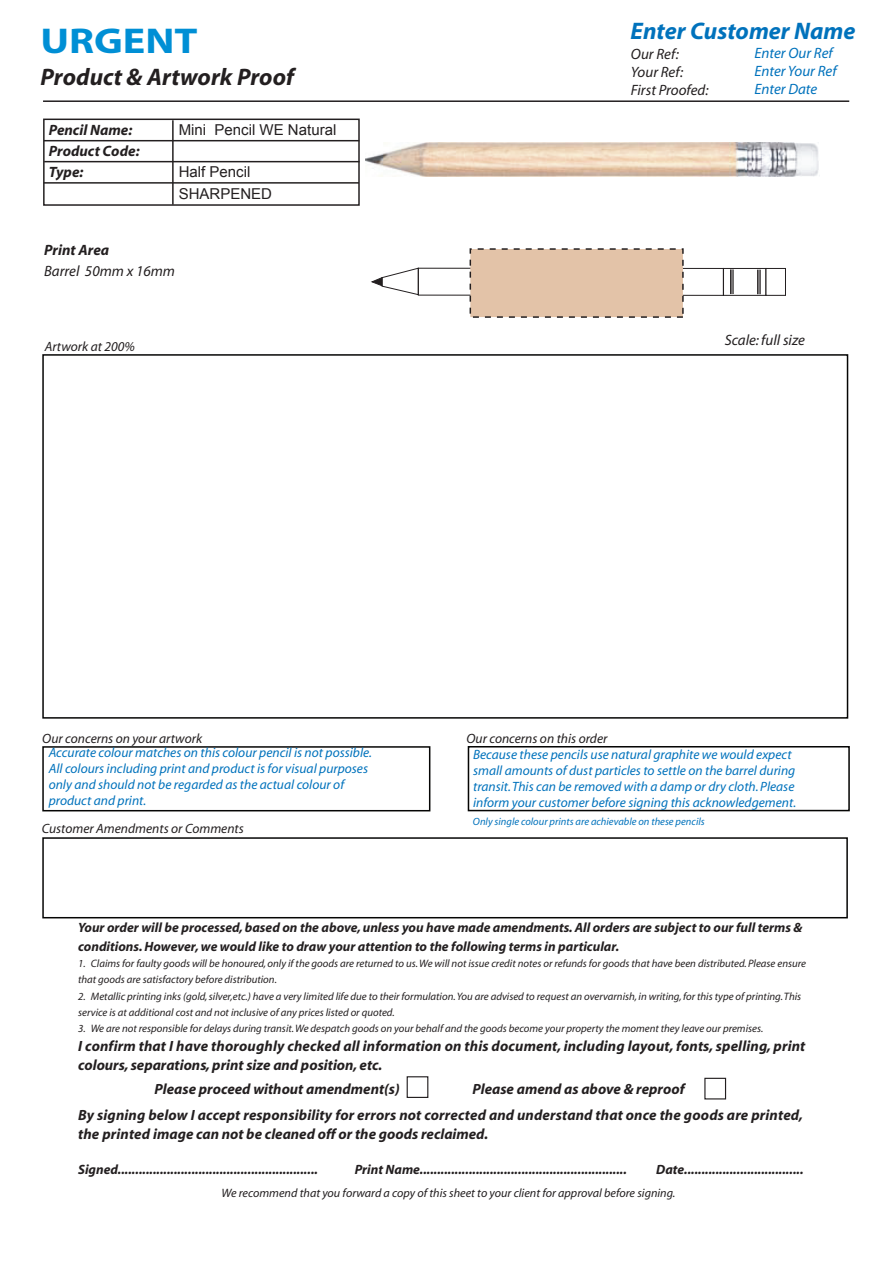
<style>
.page{position:relative;width:893px;height:1263px;background:#fff}
.page>*{position:absolute;margin:0;border:0;box-sizing:border-box;transform-origin:0 0}
.t1{font:700 36px "Myriad";color:#008fd5;scale:1.17 1}
.t2{font:italic 700 24px "Myriad";color:#231f20}
.t3{font:italic 700 24px "Myriad";color:#0072bc}
.t4{font:italic 15px/18px "Myriad";color:#231f20}
.t5{font:15px/21.3px "Arial";color:#231f20}
.t6{font:italic 700 15px/21.3px "Myriad";color:#231f20}
.t7{font:italic 15px/18px "Myriad";color:#0072bc}
.t8{font:italic 700 14.85px/18.9px "Myriad";letter-spacing:.01em;color:#231f20}
.t9{font:italic 13.5px/16.2px "Myriad";color:#0072bc}
.t10{font:italic 700 13.5px/18.9px "Myriad";color:#231f20}
.t11{font:italic 13.5px "Myriad";color:#231f20}
.t12{font:italic 12.15px "Myriad";color:#231f20}
.t13{font:italic 10.8px/16.2px "Myriad";color:#231f20}
.t14{font:italic 10.5px "Myriad";color:#0072bc}
</style>
<div class="page">
<hr style="left:43px;top:100px;width:806px;height:2px;background:#231f20">
<div style="left:43px;top:119px;width:317px;height:87px;border:1px solid #231f20"></div>
<hr style="left:172px;top:120px;width:2px;height:85px;background:#231f20">
<hr style="left:44px;top:140px;width:315px;height:1px;background:#231f20">
<hr style="left:44px;top:161px;width:316px;height:1px;background:#231f20">
<hr style="left:44px;top:182px;width:315px;height:2px;background:#231f20">
<svg style="left:42px;top:354px;width:807px;height:365px"></svg>
<div style="left:42px;top:746px;width:388px;height:65px;border:2px solid #050504"></div>
<div style="left:468px;top:746px;width:382px;height:65px;border:2px solid #050504"></div>
<div style="left:42px;top:837px;width:806px;height:81px;border:1px solid #050504"></div>
<div style="left:407px;top:1076px;width:21px;height:22px;background:#fff;border:1px solid #231f20"></div>
<div style="left:704px;top:1078px;width:22px;height:21px;background:#fff;border:1px solid #231f20"></div>
<div style="left:418px;top:268px;width:306px;height:28px;border:1px solid #231f20"></div>
<svg style="left:730px;top:270px;width:4px;height:24px"></svg>
<svg style="left:757px;top:270px;width:4px;height:24px"></svg>
<svg style="left:371px;top:267px;width:48px;height:28px"></svg>
<div style="left:723px;top:268px;width:43px;height:28px;border:1px solid #231f20"></div>
<div style="left:766px;top:268px;width:20px;height:28px;background:#fff;border:1px solid #231f20"></div>
<img style="left:365px;top:143px;width:454px;height:34px">
<div style="left:470px;top:248px;width:214px;height:70px;background:#e3c3a8;border:2px dashed #231f20"></div>
<h1 class="t1" style="left:41px;top:22px;width:136px">URGENT</h1>
<h2 class="t2" style="left:41px;top:65px;width:255px">Product &amp; Artwork Proof</h2>
<h3 class="t6" style="left:49px;top:120px;width:92px">Pencil Name:<br>Product Code:<br>Type:</h3>
<h3 class="t5" style="left:179px;top:119px;width:159px">Mini Pencil WE Natural</h3>
<h3 class="t5" style="left:179px;top:162px;width:95px">Half Pencil<br>SHARPENED</h3>
<h3 class="t6" style="left:44px;top:240px;width:67px">Print Area</h3>
<h3 class="t4" style="left:44px;top:263px;width:132px">Barrel 50mm x 16mm</h3>
<p class="t11" style="left:45px;top:340px;width:92px">Artwork at 200%</p>
<h2 class="t3" style="left:631px;top:19px;width:226px">Enter Customer Name</h2>
<h3 class="t7" style="left:754px;top:45px;width:84px">Enter Our Ref<br>Enter Your Ref<br>Enter Date</h3>
<h3 class="t4" style="left:631px;top:45px;width:79px">Our Ref:<br>Your Ref:<br>First Proofed:</h3>
<h3 class="t4" style="left:725px;top:332px;width:82px">Scale: full size</h3>
<p class="t11" style="left:42px;top:732px;width:161px">Our concerns on your artwork</p>
<p class="t11" style="left:466px;top:732px;width:142px">Our concerns on this order</p>
<p class="t9" style="left:49px;top:745px;width:325px">Accurate colour matches on this colour pencil is not possible.<br>All colours including print and product is for visual purposes only and should not be regarded as the actual colour of product and print.</p>
<p class="t9" style="left:473px;top:746px;width:325px">Because these pencils use natural graphite we would expect small amounts of dust particles to settle on the barrel during transit. This can be removed with a damp or dry cloth. Please inform your customer before signing this acknowledgement.</p>
<p class="t11" style="left:42px;top:822px;width:204px">Customer Amendments or Comments</p>
<p class="t14" style="left:473px;top:817px;width:233px">Only single colour prints are achievable on these pencils</p>
<p class="t10" style="left:78px;top:918px;width:726px">Your order will be processed, based on the above, unless you have made amendments. All orders are subject to our full terms &amp; conditions. However, we would like to draw your attention to the following terms in particular.</p>
<p class="t13" style="left:78px;top:956px;width:729px">1. Claims for faulty goods will be honoured, only if the goods are returned to us. We will not issue credit notes or refunds for goods that have been distributed. Please ensure that goods are satisfactory before distribution.</p>
<p class="t13" style="left:78px;top:988px;width:725px">2. Metallic printing inks (gold, silver,etc.) have a very limited life due to their formulation. You are advised to request an overvarnish, in writing, for this type of printing. This service is at additional cost and not inclusive of any prices listed or quoted.</p>
<p class="t13" style="left:78px;top:1021px;width:687px">3. We are not responsible for delays during transit. We despatch goods on your behalf and the goods become your property the moment they leave our premises.</p>
<h3 class="t8" style="left:78px;top:1037px;width:729px">I confirm that I have thoroughly checked all information on this document, including layout, fonts, spelling, print colours, separations, print size and position, etc.</h3>
<h3 class="t8" style="left:155px;top:1080px;width:247px">Please proceed without amendment(s)</h3>
<h3 class="t8" style="left:78px;top:1077px;width:726px;line-height:25.7px;text-indent:394px">Please amend as above &amp; reproof<br>By signing below I accept responsibility for errors not corrected and understand that once the goods are printed,</h3>
<h3 class="t8" style="left:78px;top:1125px;width:412px">the printed image can not be cleaned off or the goods reclaimed.</h3>
<p class="t10" style="left:78px;top:1160px;width:241px">Signed.........................................................</p>
<p class="t10" style="left:355px;top:1160px;width:274px">Print Name...........................................................</p>
<p class="t10" style="left:656px;top:1160px;width:149px">Date..................................</p>
<p class="t12" style="left:221px;top:1186px;width:456px">We recommend that you forward a copy of this sheet to your client for approval before signing.</p>
</div>
